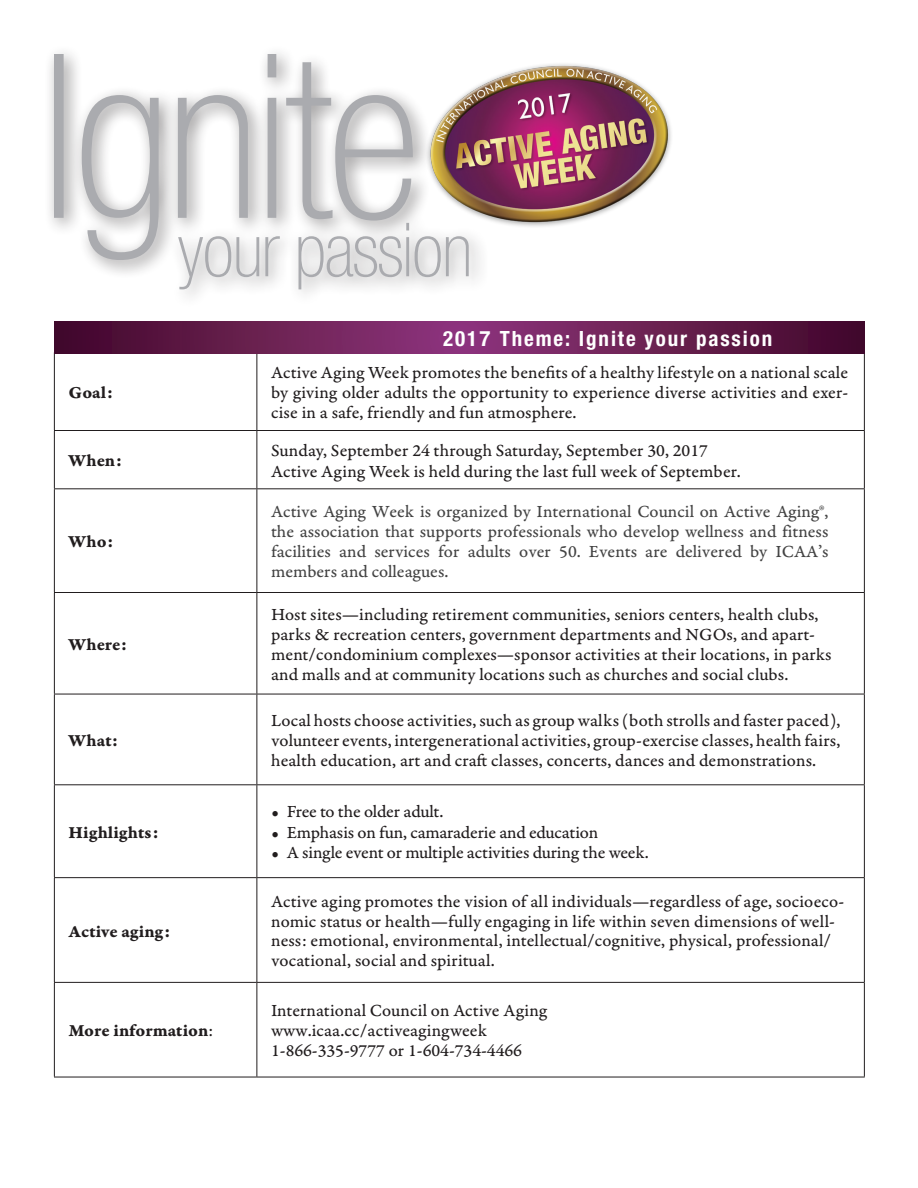
<style>
.page{position:relative;width:918px;height:1188px;background:#fff}
.page>*{position:absolute;margin:0;border:0;box-sizing:border-box;transform-origin:0 0}
.t1{font:700 condensed 21px "Helvetica Neue";letter-spacing:.09em;color:#fff}
.t2{font:18px/19.8px "Garamond Premr Pro Capt";color:#211d1e}
.t3{font:18px/19.8px "Garamond Premr Pro Capt";color:#434343;text-align:justify}
.t4{font:18px "Garamond Premr Pro Bd Capt";color:#211d1e}
.s1{font-stretch:normal}
.s2{font-family:"Garamond Premr Pro Capt"}
</style>
<div class="page">
<hr style="left:54px;top:352px;width:1px;height:78px;background:#211d1e">
<hr style="left:256px;top:352px;width:1px;height:78px;background:#211d1e">
<hr style="left:864px;top:352px;width:1px;height:78px;background:#211d1e">
<hr style="left:54px;top:430px;width:203px;height:1px;background:#211d1e">
<hr style="left:54px;top:431px;width:1px;height:57px;background:#211d1e">
<hr style="left:257px;top:430px;width:608px;height:1px;background:#211d1e">
<hr style="left:256px;top:431px;width:1px;height:57px;background:#211d1e">
<hr style="left:864px;top:431px;width:1px;height:57px;background:#211d1e">
<hr style="left:54px;top:488px;width:203px;height:1px;background:#211d1e">
<hr style="left:54px;top:489px;width:1px;height:103px;background:#211d1e">
<hr style="left:257px;top:488px;width:608px;height:1px;background:#211d1e">
<hr style="left:256px;top:489px;width:1px;height:103px;background:#211d1e">
<hr style="left:864px;top:489px;width:1px;height:103px;background:#211d1e">
<hr style="left:54px;top:592px;width:203px;height:1px;background:#211d1e">
<hr style="left:54px;top:593px;width:1px;height:101px;background:#211d1e">
<hr style="left:257px;top:592px;width:608px;height:1px;background:#211d1e">
<hr style="left:256px;top:593px;width:1px;height:101px;background:#211d1e">
<hr style="left:864px;top:593px;width:1px;height:101px;background:#211d1e">
<hr style="left:54px;top:694px;width:203px;height:1px;background:#211d1e">
<hr style="left:54px;top:694px;width:1px;height:90px;background:#211d1e">
<hr style="left:257px;top:694px;width:608px;height:1px;background:#211d1e">
<hr style="left:256px;top:694px;width:1px;height:90px;background:#211d1e">
<hr style="left:864px;top:694px;width:1px;height:90px;background:#211d1e">
<hr style="left:54px;top:784px;width:203px;height:1px;background:#211d1e">
<hr style="left:54px;top:785px;width:1px;height:92px;background:#211d1e">
<hr style="left:257px;top:784px;width:608px;height:1px;background:#211d1e">
<hr style="left:256px;top:785px;width:1px;height:92px;background:#211d1e">
<hr style="left:864px;top:785px;width:1px;height:92px;background:#211d1e">
<hr style="left:54px;top:877px;width:203px;height:1px;background:#211d1e">
<hr style="left:54px;top:878px;width:1px;height:104px;background:#211d1e">
<hr style="left:257px;top:877px;width:608px;height:1px;background:#211d1e">
<hr style="left:256px;top:878px;width:1px;height:104px;background:#211d1e">
<hr style="left:864px;top:878px;width:1px;height:104px;background:#211d1e">
<hr style="left:54px;top:982px;width:203px;height:1px;background:#211d1e">
<hr style="left:54px;top:983px;width:1px;height:94px;background:#211d1e">
<hr style="left:257px;top:982px;width:608px;height:1px;background:#211d1e">
<hr style="left:256px;top:983px;width:1px;height:94px;background:#211d1e">
<hr style="left:864px;top:983px;width:1px;height:94px;background:#211d1e">
<hr style="left:54px;top:1077px;width:203px;height:1px;background:#211d1e">
<hr style="left:257px;top:1077px;width:608px;height:1px;background:#211d1e">
<svg style="left:54px;top:322px;width:811px;height:31px;background:#681e52"></svg>
<div style="left:44px;top:44px;width:445px;height:265px;background:#231f20;opacity:.5"></div>
<svg style="left:54px;top:54px;width:354px;height:206px"></svg>
<svg style="left:178px;top:223px;width:291px;height:66px"></svg>
<img style="left:408px;top:54px;width:263px;height:181px">
<p class="t4" style="left:69px;top:382px;width:46px">Goal:</p>
<p class="t1" style="left:443px;top:326px;width:330px">201<span class="s1">7</span> Theme: Ignite your passion</p>
<p class="t2" style="left:271px;top:363px;width:579px;text-align:justify">Active Aging Week promotes the benefits of a healthy lifestyle on a national scale by giving older adults the opportunity to experience diverse activities and exer&shy;cise in a safe, friendly and fun atmosphere.</p>
<p class="t4" style="left:69px;top:450px;width:55px">When:</p>
<p class="t2" style="left:271px;top:440px;width:471px;line-height:20.7px">Sunday, September 24 through Saturday, September 30, 2017<br>Active Aging Week is held during the last full week of September.</p>
<p class="t4" style="left:69px;top:531px;width:46px">Who:</p>
<p class="t4" style="left:69px;top:634px;width:60px">Where:</p>
<p class="t4" style="left:69px;top:730px;width:51px">What:</p>
<p class="t4" style="left:69px;top:822px;width:92px">Highlights:</p>
<p class="t4" style="left:69px;top:920px;width:103px">Active aging:</p>
<p class="t4" style="left:69px;top:1020px;width:146px">More information<span class="s2">:</span></p>
<p class="t3" style="left:271px;top:503px;width:559px">Active Aging Week is organized by International Council on Active Aging®, the association that supports professionals who develop wellness and fitness facilities and services for adults over 50. Events are delivered by ICAA’s members and colleagues.</p>
<p class="t2" style="left:271px;top:605px;width:562px">Host sites—including retirement communities, seniors centers, health clubs, parks &amp; recreation centers, government departments and NGOs, and apart&shy;ment/condominium complexes—sponsor activities at their locations, in parks and malls and at community locations such as churches and social clubs.</p>
<p class="t2" style="left:271px;top:711px;width:571px;text-align:justify">Local hosts choose activities, such as group walks (both strolls and faster paced), volunteer events, intergenerational activities, group-exercise classes, health fairs, health education, art and craft classes, concerts, dances and demonstrations.</p>
<p class="t2" style="left:271px;top:802px;width:174px">• Free to the older adult.</p>
<p class="t2" style="left:271px;top:823px;width:329px">• Emphasis on fun, camaraderie and education</p>
<p class="t2" style="left:271px;top:844px;width:379px">• A single event or multiple activities during the week.</p>
<p class="t2" style="left:271px;top:892px;width:575px">Active aging promotes the vision of all individuals—regardless of age, socioeco&shy;nomic status or health—fully engaging in life within seven dimensions of well&shy;ness: emotional, environmental, intellectual/cognitive, physical, professional/ vocational, social and spiritual.</p>
<p class="t2" style="left:271px;top:1001px;width:278px">International Council on Active Aging www.icaa.cc/activeagingweek<br>1-866-335-9777 or 1-604-734-4466</p>
</div>
